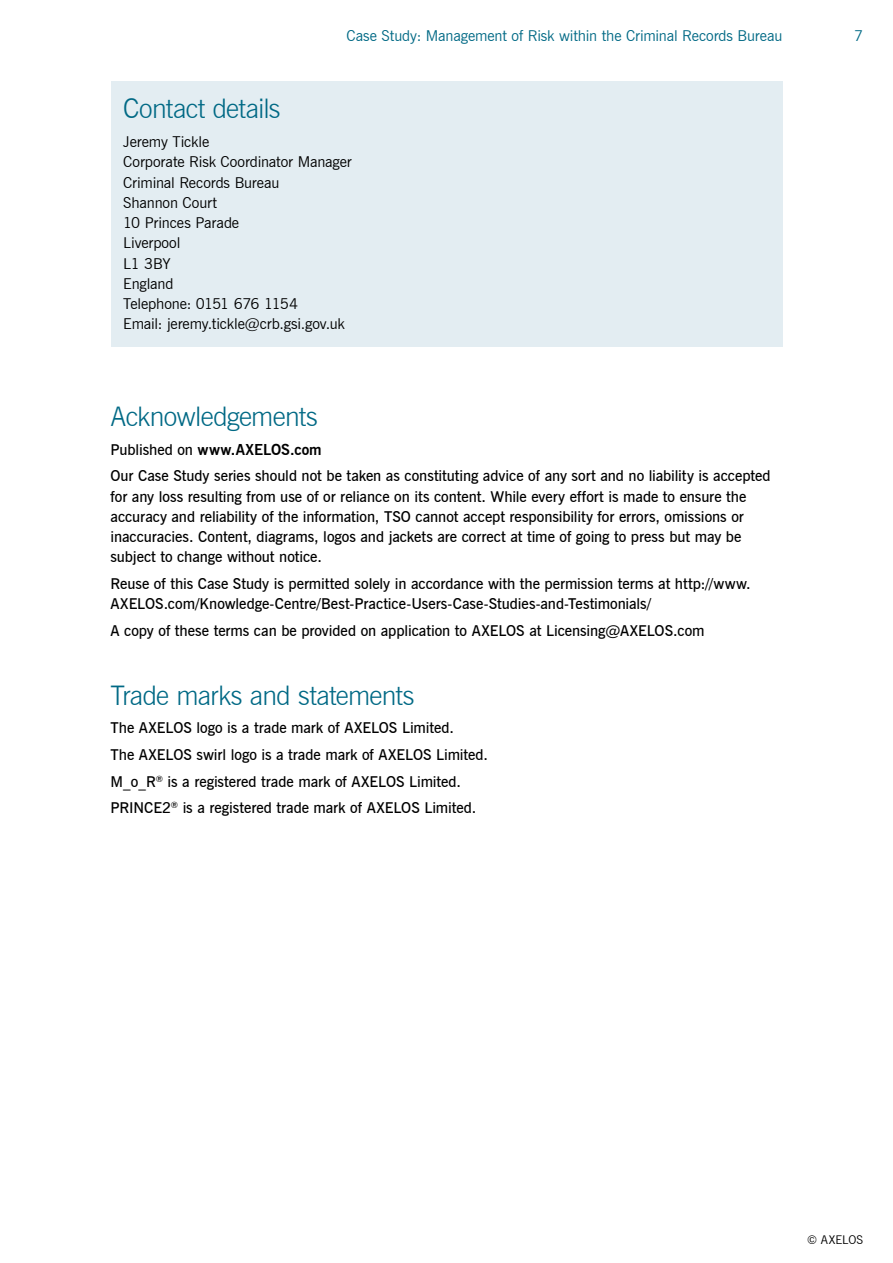
<style>
.page{position:relative;width:893px;height:1263px;background:#fff}
.page>*{position:absolute;margin:0;border:0;box-sizing:border-box;transform-origin:0 0}
.hdg1{font:300 27px "News Gothic BT";letter-spacing:-.025em;color:#006985}
.para{font:600 15px/20.2px "News Gothic BT";letter-spacing:-.005em;color:#000}
.Table_copy{font:15px "News Gothic BT";letter-spacing:-.01em;color:#000}
.t1{font:15px "News Gothic BT";letter-spacing:-.01em;color:#006985}
.para-2{font:700 15px "News Gothic BT";color:#000}
.t2{font:12px "News Gothic BT";letter-spacing:.01em;color:#000}
.s1{font-weight:600}
</style>
<div class="page">
<div style="left:111px;top:81px;width:671px;height:265px;background:#e3edf2"></div>
<p class="t1" style="left:346px;top:27px;width:437px">Case Study: Management of Risk within the Criminal Records Bureau</p>
<p class="t1" style="left:854px;top:27px;width:11px">7</p>
<p class="hdg1" style="left:123px;top:92px;width:159px">Contact details</p>
<p class="Table_copy" style="left:123px;top:133px;width:87px">Jeremy Tickle</p>
<p class="Table_copy" style="left:123px;top:153px;width:230px">Corporate Risk Coordinator Manager</p>
<p class="Table_copy" style="left:123px;top:173px;width:158px">Criminal Records Bureau</p>
<p class="Table_copy" style="left:123px;top:193px;width:95px">Shannon Court</p>
<p class="Table_copy" style="left:123px;top:214px;width:117px">10 Princes Parade</p>
<p class="Table_copy" style="left:123px;top:234px;width:59px">Liverpool</p>
<p class="Table_copy" style="left:123px;top:254px;width:49px">L1 3BY</p>
<p class="Table_copy" style="left:123px;top:274px;width:52px">England</p>
<p class="Table_copy" style="left:123px;top:295px;width:176px">Telephone: 0151 676 1154</p>
<p class="Table_copy" style="left:123px;top:315px;width:223px">Email: jeremy.tickle@crb.gsi.gov.uk</p>
<p class="hdg1" style="left:111px;top:400px;width:209px">Acknowledgements</p>
<p class="para-2" style="left:111px;top:440px;width:213px"><span class="s1">Published on</span> www.AXELOS.com</p>
<p class="para" style="left:111px;top:466px;width:662px">Our Case Study series should not be taken as constituting advice of any sort and no liability is accepted for any loss resulting from use of or reliance on its content. While every effort is made to ensure the accuracy and reliability of the information, TSO cannot accept responsibility for errors, omissions or inaccuracies. Content, diagrams, logos and jackets are correct at time of going to press but may be subject to change without notice.</p>
<p class="para" style="left:111px;top:573px;width:642px">Reuse of this Case Study is permitted solely in accordance with the permission terms at http://www.<br>AXELOS.com/Knowledge-Centre/Best-Practice-Users-Case-Studies-and-Testimonials/</p>
<p class="para" style="left:111px;top:620px;width:596px">A copy of these terms can be provided on application to AXELOS at Licensing@AXELOS.com</p>
<p class="hdg1" style="left:111px;top:679px;width:305px">Trade marks and statements</p>
<p class="para" style="left:111px;top:718px;width:345px">The AXELOS logo is a trade mark of AXELOS Limited.</p>
<p class="para" style="left:111px;top:744px;width:379px">The AXELOS swirl logo is a trade mark of AXELOS Limited.</p>
<p class="para" style="left:111px;top:771px;width:352px">M_o_R<sup>®</sup> is a registered trade mark of AXELOS Limited.</p>
<p class="para" style="left:111px;top:798px;width:367px">PRINCE2<sup>®</sup> is a registered trade mark of AXELOS Limited.</p>
<p class="t2" style="left:807px;top:1233px;width:57px">© AXELOS</p>
</div>
